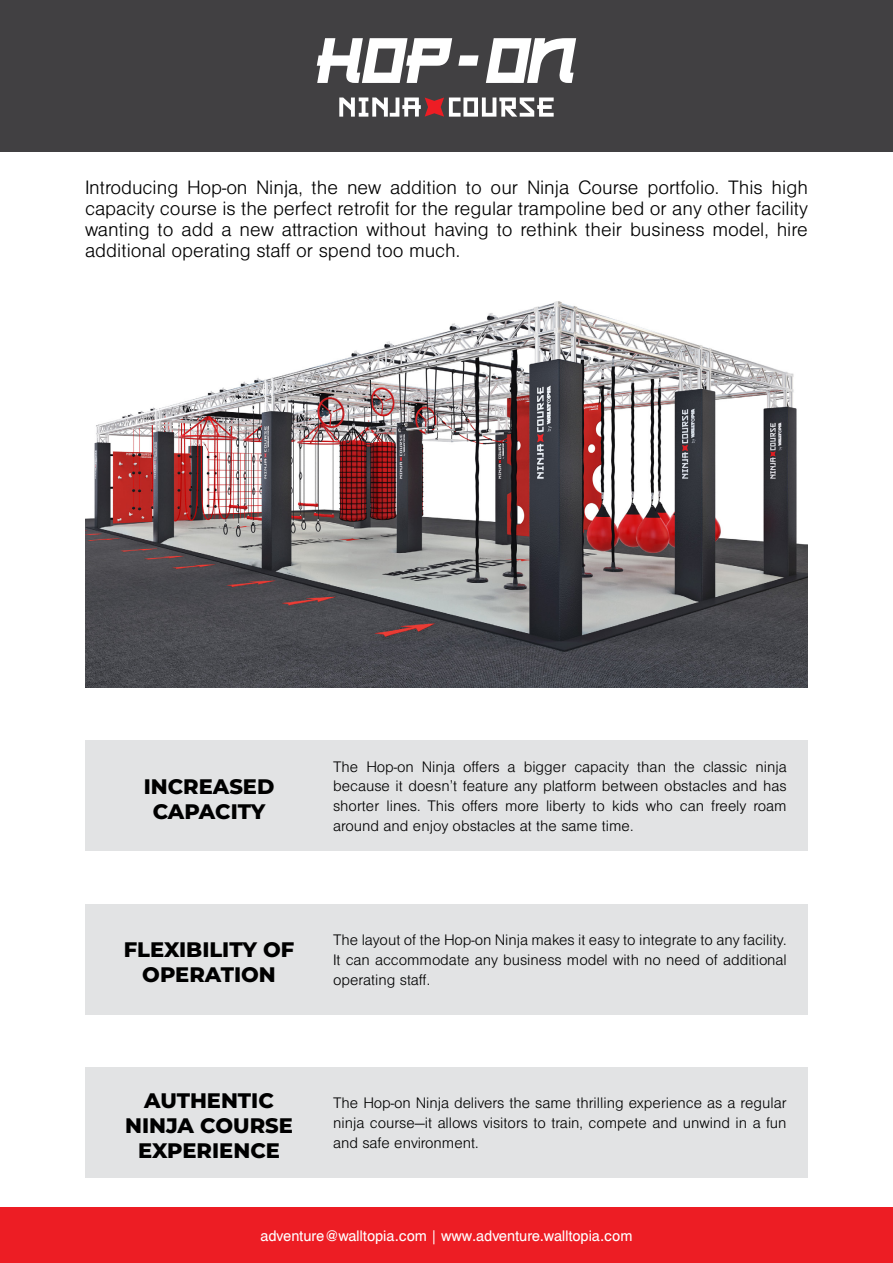
<style>
.page{position:relative;width:893px;height:1263px;background:#fff}
.page>*{position:absolute;margin:0;border:0;box-sizing:border-box;transform-origin:0 0}
.t1{font:300 21px/21px "Helen Bg";color:#000;text-align:justify}
.t2{font:800 21px/25.2px "Montserrat";color:#000;text-align:center}
.t3{font:300 16.5px/19.8px "Helen Bg";color:#000;text-align:justify}
.t4{font:16.5px "Helen Bg";letter-spacing:-.005em;color:#fff}
.s1{font-stretch:condensed}
</style>
<div class="page">
<div style="left:0;top:0;width:893px;height:152px;background:#414042"></div>
<div style="left:0;top:1208px;width:893px;height:55px;background:#ed1d24"></div>
<img style="left:85px;top:301px;width:723px;height:386px">
<div style="left:85px;top:741px;width:723px;height:110px;background:#e2e3e4"></div>
<div style="left:85px;top:904px;width:723px;height:110px;background:#e2e3e4"></div>
<div style="left:85px;top:1068px;width:723px;height:110px;background:#e2e3e4"></div>
<svg style="left:339px;top:98px;width:215px;height:19px"></svg>
<svg style="left:317px;top:38px;width:259px;height:45px"></svg>
<p class="t1" style="left:85px;top:177px;width:724px">Introducing Hop-on Ninja, the new addition to our Ninja Course portfolio. This high capacity course is the perfect retrofit for the regular trampoline bed or any other facility wanting to add a new attraction without having to rethink their business model, hire additional operating staff or spend too much.</p>
<p class="t2" style="left:144px;top:772px;width:132px">INCREASED<br>CAPACITY</p>
<p class="t3" style="left:333px;top:756px;width:455px">The Hop-on Ninja offers a bigger capacity than the classic ninja because it doesn’t feature any platform between obstacles and has shorter lines. This offers more liberty to kids who can freely roam around and enjoy obstacles at the same time.</p>
<p class="t2" style="left:124px;top:936px;width:172px">FLEXIBILITY OF<br>OPERATION</p>
<p class="t3" style="left:333px;top:930px;width:455px">The layout of the Hop-on Ninja makes it easy to integrate to any facility.<br>It can accommodate any business model with no need of additional operating staff.</p>
<p class="t2" style="left:125px;top:1087px;width:169px">AUTHENTIC<br>NINJA COURSE<br>EXPERIENCE</p>
<p class="t3" style="left:333px;top:1093px;width:455px">The Hop-on Ninja delivers the same thrilling experience as a regular ninja course—it allows visitors to train, compete and unwind in a fun and safe environment.</p>
<p class="t4" style="left:260px;top:1230px;width:374px">adventure@walltopia.com <span class="s1">|</span> www.adventure.walltopia.com</p>
</div>
